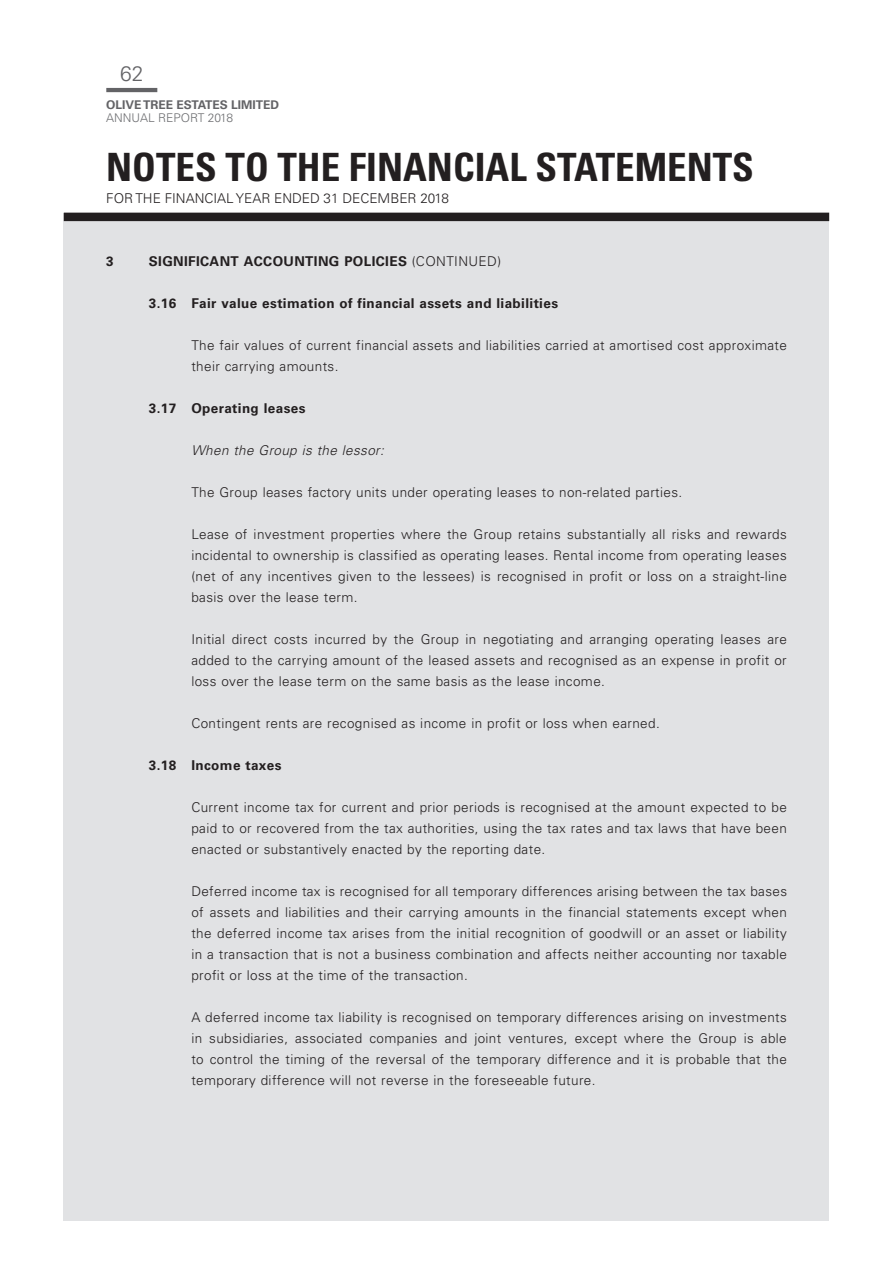
<style>
.page{position:relative;width:893px;height:1263px;background:#fff}
.page>*{position:absolute;margin:0;border:0;box-sizing:border-box;transform-origin:0 0}
.t1{font:700 condensed 39px "Univers LT Std";color:#231f20}
.t2{font:300 21px "Univers LT Std";color:#636366}
._00_E_Body_Text{font:300 13.5px/21px "Univers LT Std";letter-spacing:.03em;color:#231f20;text-align:justify}
._02_E_Subheading_Bod{font:700 13.5px "Univers LT Std";letter-spacing:.03em;color:#231f20}
._01_E_Heading_Body{font:700 13.5px "Univers LT Std";letter-spacing:.03em;color:#231f20}
._00_E_Body_Text-2{font:300 13.5px "Univers LT Std";color:#231f20}
._00_E_Body_Text-3{font:italic 300 13.5px "Univers LT Std";letter-spacing:.03em;color:#231f20}
.t3{font:700 12px "Univers LT Std";color:#636366}
.t4{font:300 12px "Univers LT Std";color:#6c6d70}
.s1{font-weight:300}
</style>
<div class="page">
<div style="left:64px;top:213px;width:765px;height:1007px;background:#e1e2e4"></div>
<hr style="left:106px;top:88px;width:51px;height:4px;background:#636366">
<div style="left:64px;top:213px;width:765px;height:8px;background:#231f20"></div>
<h2 class="t2" style="left:120px;top:61px;width:25px">62</h2>
<p class="t3" style="left:106px;top:97px;width:174px">OLIVE TREE ESTATES LIMITED</p>
<p class="t4" style="left:106px;top:111px;width:128px">ANNUAL REPORT 2018</p>
<h1 class="t1" style="left:106px;top:143px;width:649px">NOTES TO THE FINANCIAL STATEMENTS</h1>
<p class="_00_E_Body_Text-2" style="left:106px;top:190px;width:344px">FOR THE FINANCIAL YEAR ENDED 31 DECEMBER 2018</p>
<p class="_01_E_Heading_Body" style="left:106px;top:254px;width:9px">3</p>
<p class="_01_E_Heading_Body" style="left:149px;top:254px;width:354px">SIGNIFICANT ACCOUNTING POLICIES <span class="s1">(CONTINUED)</span></p>
<p class="_02_E_Subheading_Bod" style="left:149px;top:296px;width:411px">3.16 Fair value estimation of financial assets and liabilities</p>
<p class="_00_E_Body_Text" style="left:191px;top:335px;width:597px">The fair values of current financial assets and liabilities carried at amortised cost approximate their carrying amounts.</p>
<p class="_02_E_Subheading_Bod" style="left:149px;top:401px;width:158px">3.17 Operating leases</p>
<p class="_00_E_Body_Text-3" style="left:191px;top:442px;width:194px">When the Group is the lessor:</p>
<p class="_00_E_Body_Text" style="left:191px;top:482px;width:492px">The Group leases factory units under operating leases to non-related parties.</p>
<p class="_00_E_Body_Text" style="left:191px;top:524px;width:597px">Lease of investment properties where the Group retains substantially all risks and rewards incidental to ownership is classified as operating leases. Rental income from operating leases (net of any incentives given to the lessees) is recognised in profit or loss on a straight-line basis over the lease term.</p>
<p class="_00_E_Body_Text" style="left:191px;top:629px;width:597px">Initial direct costs incurred by the Group in negotiating and arranging operating leases are added to the carrying amount of the leased assets and recognised as an expense in profit or loss over the lease term on the same basis as the lease income.</p>
<p class="_00_E_Body_Text" style="left:191px;top:713px;width:470px">Contingent rents are recognised as income in profit or loss when earned.</p>
<p class="_02_E_Subheading_Bod" style="left:149px;top:758px;width:134px">3.18 Income taxes</p>
<p class="_00_E_Body_Text" style="left:191px;top:797px;width:597px">Current income tax for current and prior periods is recognised at the amount expected to be paid to or recovered from the tax authorities, using the tax rates and tax laws that have been enacted or substantively enacted by the reporting date.</p>
<p class="_00_E_Body_Text" style="left:191px;top:881px;width:597px">Deferred income tax is recognised for all temporary differences arising between the tax bases of assets and liabilities and their carrying amounts in the financial statements except when the deferred income tax arises from the initial recognition of goodwill or an asset or liability in a transaction that is not a business combination and affects neither accounting nor taxable profit or loss at the time of the transaction.</p>
<p class="_00_E_Body_Text" style="left:191px;top:1007px;width:597px">A deferred income tax liability is recognised on temporary differences arising on investments in subsidiaries, associated companies and joint ventures, except where the Group is able to control the timing of the reversal of the temporary difference and it is probable that the temporary difference will not reverse in the foreseeable future.</p>
</div>
